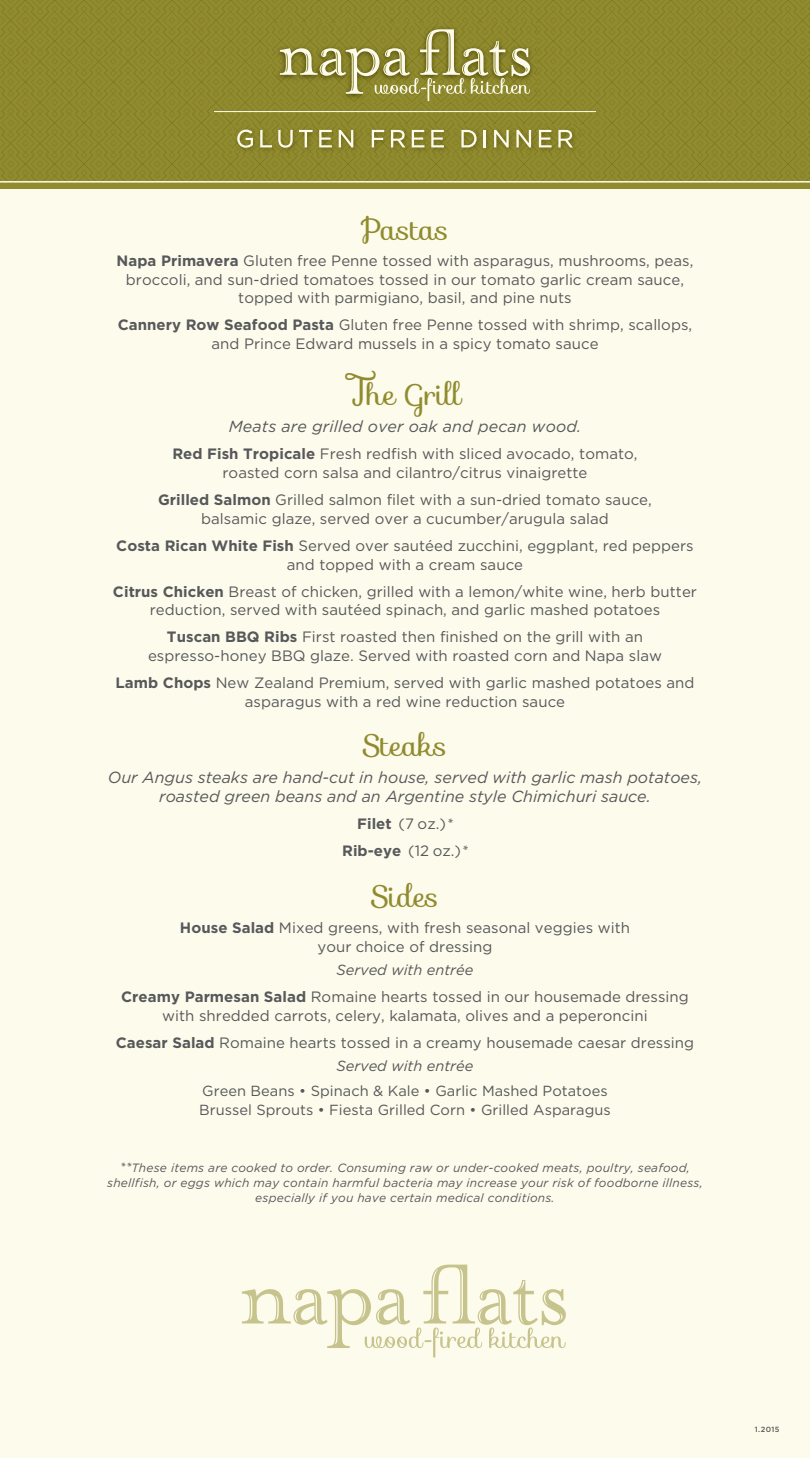
<style>
.page{position:relative;width:810px;height:1458px;background:#fcfbec}
.page>*{position:absolute;margin:0;border:0;box-sizing:border-box;transform-origin:0 0}
.t1{font:30px "Sofia";color:#918b2f}
.t2{font:italic 16.05px/19.5px "Gotham";color:#57585a;text-align:center}
.t3{font:15px/18.8px "Gotham";letter-spacing:.005em;color:#57585a;text-align:center}
.t4{font:14.7px/18.3px "Gotham";letter-spacing:.005em;color:#57585a}
.t5{font:italic 14.7px "Gotham";color:#57585a}
.t6{font:italic 12px/15.3px "Gotham";letter-spacing:.015em;color:#57585a;text-align:center}
.t7{font:500 7.5px "Gotham";color:#57585a}
.s1{font-weight:700}
.s2{font-size:37.35px}
.s3{font-size:28.65px}
.s4{font-style:italic}
.s5{font-size:13.5px}
</style>
<div class="page">
<div style="left:0;top:0;width:810px;height:189px;background:#918b2f"></div>
<svg style="left:0;top:0;width:810px;height:181px"></svg>
<hr style="left:0;top:181px;width:810px;height:2px;background:#fcfbec">
<svg style="left:242px;top:1265px;width:324px;height:93px"></svg>
<hr style="left:214px;top:111px;width:382px;height:1px;background:#fcfbec">
<img style="left:272px;top:23px;width:264px;height:78px">
<svg style="left:280px;top:29px;width:250px;height:72px"></svg>
<img style="left:232px;top:124px;width:349px;height:31px">
<svg style="left:237px;top:130px;width:16px;height:18px"></svg>
<svg style="left:260px;top:130px;width:12px;height:17px"></svg>
<svg style="left:278px;top:130px;width:15px;height:18px"></svg>
<svg style="left:299px;top:130px;width:14px;height:17px"></svg>
<svg style="left:319px;top:130px;width:13px;height:17px"></svg>
<svg style="left:339px;top:130px;width:14px;height:17px"></svg>
<svg style="left:372px;top:130px;width:12px;height:17px"></svg>
<svg style="left:391px;top:130px;width:14px;height:17px"></svg>
<svg style="left:412px;top:130px;width:12px;height:17px"></svg>
<svg style="left:431px;top:130px;width:13px;height:17px"></svg>
<svg style="left:461px;top:130px;width:16px;height:17px"></svg>
<svg style="left:484px;top:130px;width:2px;height:17px"></svg>
<svg style="left:494px;top:130px;width:15px;height:17px"></svg>
<svg style="left:516px;top:130px;width:15px;height:17px"></svg>
<svg style="left:539px;top:130px;width:13px;height:17px"></svg>
<svg style="left:558px;top:130px;width:15px;height:17px"></svg>
<h1 class="t1" style="left:361px;top:205px;width:89px">Pastas</h1>
<p class="t3" style="left:117px;top:251px;width:578px"><span class="s1">Napa Primavera</span> Gluten free Penne tossed with asparagus, mushrooms, peas, broccoli, and sun-dried tomatoes tossed in our tomato garlic cream sauce, topped with parmigiano, basil, and pine nuts</p>
<p class="t3" style="left:118px;top:315px;width:576px"><span class="s1">Cannery Row Seafood Pasta</span> Gluten free Penne tossed with shrimp, scallops, and Prince Edward mussels in a spicy tomato sauce</p>
<h1 class="t1" style="left:348px;top:370px;width:115px"><span class="s2">T</span><span class="s3">h</span>e Grill</h1>
<p class="t2" style="left:229px;top:417px;width:354px">Meats are grilled over oak and pecan wood.</p>
<p class="t3" style="left:172px;top:444px;width:467px"><span class="s1">Red Fish Tropicale</span> Fresh redfish with sliced avocado, tomato, roasted corn salsa and cilantro/citrus vinaigrette</p>
<p class="t3" style="left:158px;top:490px;width:495px"><span class="s1">Grilled Salmon</span> Grilled salmon filet with a sun-dried tomato sauce, balsamic glaze, served over a cucumber/arugula salad</p>
<p class="t3" style="left:116px;top:536px;width:579px"><span class="s1">Costa Rican White Fish</span> Served over sautéed zucchini, eggplant, red peppers and topped with a cream sauce</p>
<p class="t3" style="left:113px;top:582px;width:586px"><span class="s1">Citrus Chicken</span> Breast of chicken, grilled with a lemon/white wine, herb butter reduction, served with sautéed spinach, and garlic mashed potatoes</p>
<p class="t3" style="left:148px;top:627px;width:515px"><span class="s1">Tuscan BBQ Ribs</span> First roasted then finished on the grill with an espresso-honey BBQ glaze. Served with roasted corn and Napa slaw</p>
<p class="t3" style="left:116px;top:673px;width:580px"><span class="s1">Lamb Chops</span> New Zealand Premium, served with garlic mashed potatoes and asparagus with a red wine reduction sauce</p>
<h1 class="t1" style="left:363px;top:722px;width:86px">Steaks</h1>
<p class="t2" style="left:108px;top:767px;width:597px">Our Angus steaks are hand-cut in house, served with garlic mash potatoes, roasted green beans and an Argentine style Chimichuri sauce.</p>
<p class="t3" style="left:342px;top:810px;width:127px;line-height:27px"><span class="s1">Filet</span> (7 oz.)<span class="s4">*<br></span><span class="s1">Rib-eye</span> (12 oz.)<span class="s4">*</span></p>
<h1 class="t1" style="left:371px;top:873px;width:69px">Sides</h1>
<p class="t3" style="left:180px;top:918px;width:452px"><span class="s1">House Salad</span> Mixed greens, with fresh seasonal veggies with your choice of dressing</p>
<p class="t5" style="left:337px;top:962px;width:138px">Served with entrée</p>
<p class="t3" style="left:121px;top:987px;width:569px"><span class="s1">Creamy Parmesan Salad</span> Romaine hearts tossed in our housemade dressing with shredded carrots, celery, kalamata, olives and a peperoncini</p>
<p class="t3" style="left:116px;top:1033px;width:580px"><span class="s1">Caesar Salad</span> Romaine hearts tossed in a creamy housemade caesar dressing</p>
<p class="t5" style="left:337px;top:1057px;width:138px">Served with entrée</p>
<p class="t4" style="left:199px;top:1082px;width:413px">Green Beans • Spinach &amp; Kale • Garlic Mashed Potatoes<br>Brussel Sprouts • Fiesta Grilled Corn • Grilled Asparagus</p>
<p class="t6" style="left:107px;top:1160px;width:598px"><span class="s5">**</span>These items are cooked to order. Consuming raw or under-cooked meats, poultry, seafood, shellfish, or eggs which may contain harmful bacteria may increase your risk of foodborne illness, especially if you have certain medical conditions.</p>
<p class="t7" style="left:755px;top:1425px;width:26px">1.2015</p>
</div>
